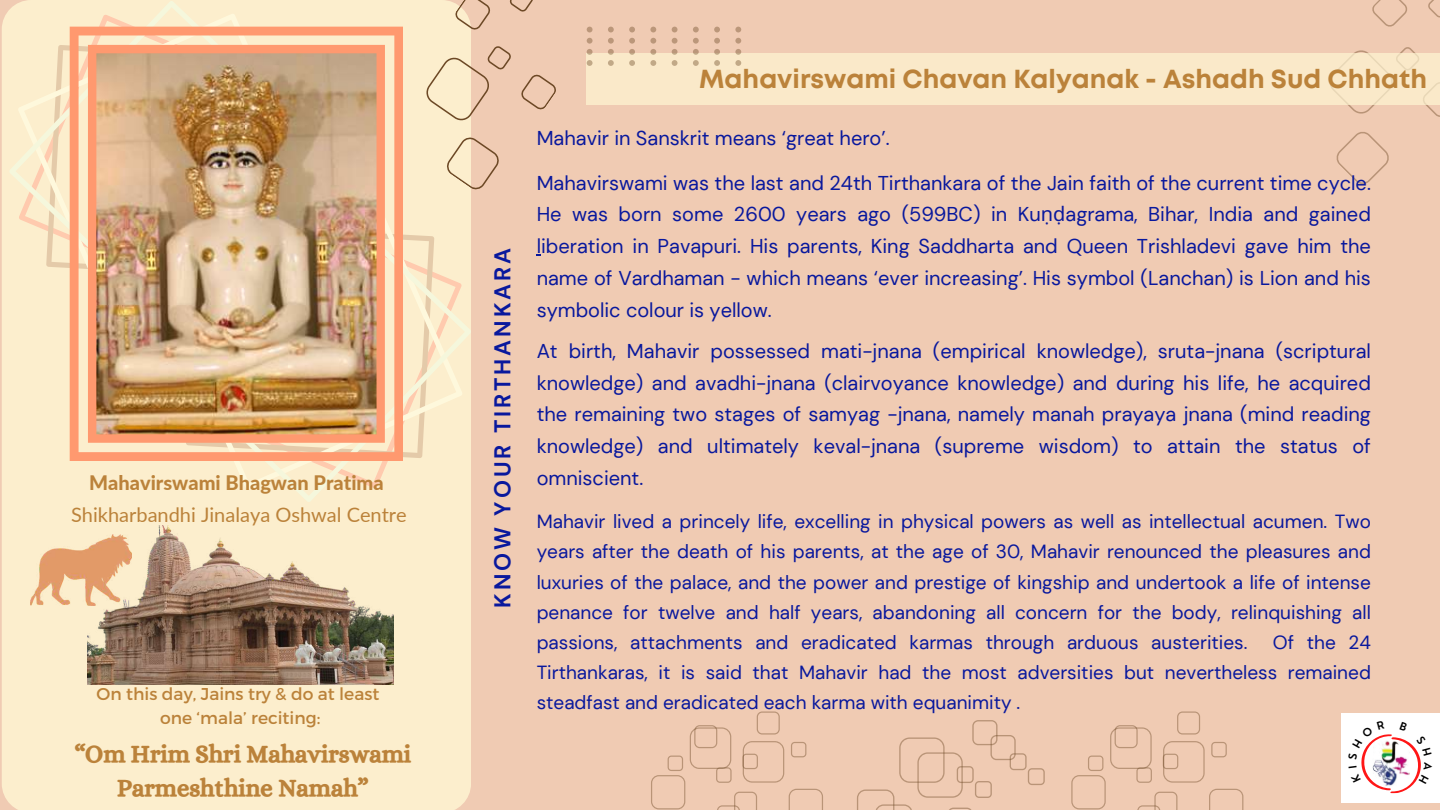
<style>
.page{position:relative;width:1440px;height:810px;background:#f0cbb3}
.page>*{position:absolute;margin:0;border:0;box-sizing:border-box;transform-origin:0 0}
.t1{font:700 26.1px "Mont";color:#bb823a}
.t2{font:24.6px/34.5px "CA Generated";color:#bb823a;text-align:center}
.t3{font:700 22.8px "DM Sans";letter-spacing:.13em;color:#09189d}
.t4{font:20px/31.8px "DM Sans";color:#09189d;text-align:justify}
.t5{font:20px "Lato";color:#bb823a}
.t6{font:800 20px "Lato";color:#bb823a}
.t7{font:19px/30.2px "DM Sans";color:#09189d;text-align:justify}
.t8{font:17.1px/23.8px "Montserrat";color:#bb823a;text-align:center}
.s1{font-family:"Noto Sans"}
</style>
<div class="page">
<div style="left:2px;top:0;width:469px;height:810px;background:#fceecd"></div>
<img style="left:70px;top:27px;width:333px;height:434px">
<img style="left:30px;top:535px;width:57px;height:70px">
<svg style="left:1336px;top:132px;width:53px;height:52px"></svg>
<svg style="left:1325px;top:47px;width:115px;height:70px"></svg>
<svg style="left:1372px;top:0;width:35px;height:27px"></svg>
<svg style="left:1428px;top:0;width:12px;height:18px"></svg>
<svg style="left:521px;top:74px;width:35px;height:36px"></svg>
<svg style="left:443px;top:134px;width:56px;height:59px"></svg>
<svg style="left:422px;top:44px;width:89px;height:81px"></svg>
<svg style="left:453px;top:0;width:37px;height:32px"></svg>
<svg style="left:509px;top:0;width:24px;height:12px"></svg>
<img style="left:87px;top:525px;width:306px;height:159px">
<div style="left:587px;top:54px;width:853px;height:51px;background:#fae9c9"></div>
<svg style="left:587px;top:27px;width:154px;height:39px"></svg>
<svg style="left:857px;top:720px;width:188px;height:90px"></svg>
<svg style="left:1071px;top:711px;width:172px;height:99px"></svg>
<svg style="left:651px;top:711px;width:172px;height:99px"></svg>
<div style="left:1341px;top:713px;width:99px;height:90px;background:#fff"></div>
<svg style="left:1361px;top:734px;width:60px;height:60px"></svg>
<p class="t6" style="left:89px;top:470px;width:296px">Mahavirswami Bhagwan Pratima</p>
<p class="t5" style="left:71px;top:502px;width:337px">Shikharbandhi Jinalaya Oshwal Centre</p>
<p class="t8" style="left:97px;top:682px;width:284px">On this day, Jains try &amp; do at least one ‘mala’ reciting:</p>
<p class="t2" style="left:75px;top:736px;width:338px">“Om Hrim Shri Mahavirswami<br>Parmeshthine Namah”</p>
<p class="t3" style="left:488px;top:608px;width:362px;rotate:-90deg">KNOW YOUR TIRTHANKARA</p>
<h1 class="t1" style="left:699px;top:69px;width:729px">Mahavirswami Chavan Kalyanak - Ashadh Sud Chhath</h1>
<p class="t4" style="left:537px;top:122px;width:354px">Mahavir in Sanskrit means ‘great hero’.</p>
<p class="t4" style="left:537px;top:167px;width:836px">Mahavirswami was the last and 24th Tirthankara of the Jain faith of the current time cycle.<br>He was born some 2600 years ago (599BC) in Ku<span class="s1">ṇḍ</span>agrama, Bihar, India and gained liberation in Pavapuri. His parents, King Saddharta and Queen Trishladevi gave him the name of Vardhaman - which means ‘ever increasing’. His symbol (Lanchan) is Lion and his symbolic colour is yellow.</p>
<p class="t4" style="left:537px;top:335px;width:836px">At birth, Mahavir possessed mati-jnana (empirical knowledge), sruta-jnana (scriptural knowledge) and avadhi-jnana (clairvoyance knowledge) and during his life, he acquired the remaining two stages of samyag -jnana, namely manah prayaya jnana (mind reading knowledge) and ultimately keval-jnana (supreme wisdom) to attain the status of omniscient.</p>
<p class="t7" style="left:537px;top:507px;width:836px">Mahavir lived a princely life, excelling in physical powers as well as intellectual acumen. Two years after the death of his parents, at the age of 30, Mahavir renounced the pleasures and luxuries of the palace, and the power and prestige of kingship and undertook a life of intense penance for twelve and half years, abandoning all concern for the body, relinquishing all passions, attachments and eradicated karmas through arduous austerities.</p>
<p class="t7" style="left:537px;top:627px;width:836px;text-indent:736px">Of the 24<br>Tirthankaras, it is said that Mahavir had the most adversities but nevertheless remained steadfast and eradicated each karma with equanimity .</p>
</div>
